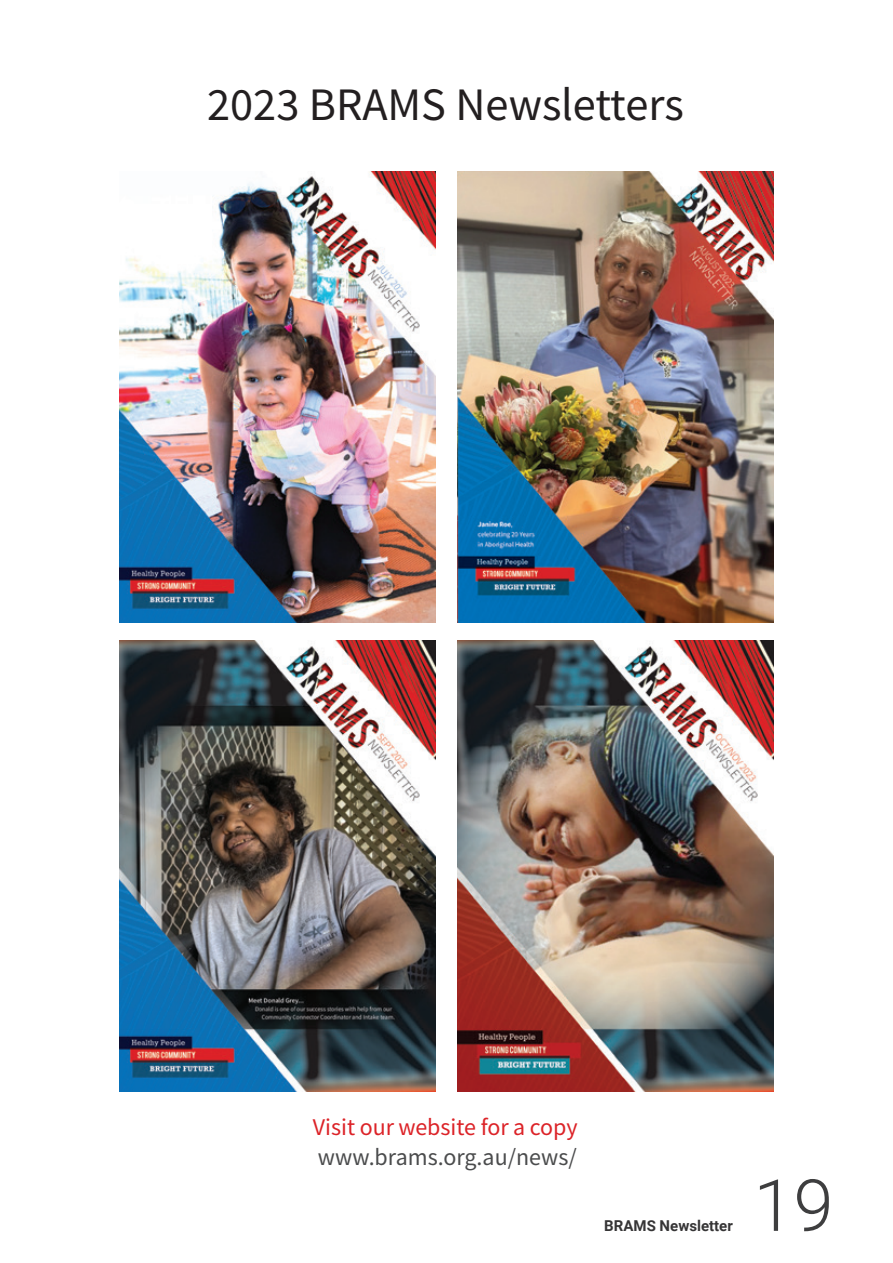
<style>
.page{position:relative;width:893px;height:1263px;background:#fff}
.page>*{position:absolute;margin:0;border:0;box-sizing:border-box;transform-origin:0 0}
.t1{font:300 72px "Roboto";color:#3e3e3f}
.t2{font:46.5px "Source Sans Variable";color:#231f20}
.Text{font:24px "Source Sans Variable";color:#dc2328}
.Text-2{font:24px "Source Sans Variable";color:#4b4c4d}
.t3{font:700 15px "Roboto";color:#363536}
</style>
<div class="page">
<img style="left:120px;top:172px;width:315px;height:450px">
<img style="left:458px;top:172px;width:315px;height:450px">
<img style="left:120px;top:641px;width:315px;height:450px">
<img style="left:458px;top:641px;width:315px;height:450px">
<p class="t2" style="left:207px;top:76px;width:478px">2023 BRAMS Newsletters</p>
<p class="Text" style="left:313px;top:1113px;width:266px">Visit our website for a copy</p>
<p class="Text-2" style="left:318px;top:1142px;width:261px">www.brams.org.au/news/</p>
<p class="t3" style="left:604px;top:1215px;width:130px">BRAMS Newsletter</p>
<h1 class="t1" style="left:754px;top:1155px;width:81px">19</h1>
</div>
